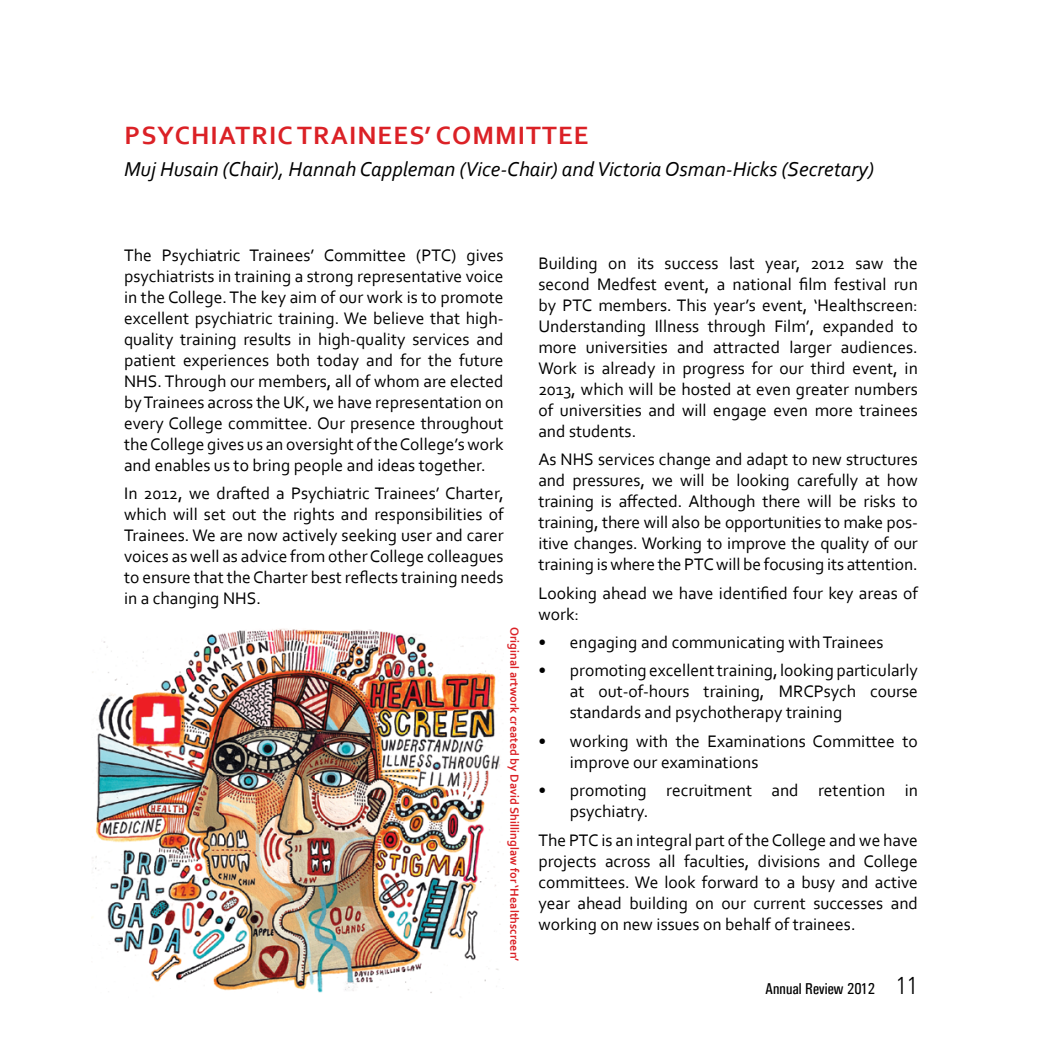
<style>
.page{position:relative;width:1042px;height:1042px;background:#fff}
.page>*{position:absolute;margin:0;border:0;box-sizing:border-box;transform-origin:0 0}
.t1{font:700 26.25px "Corbel";letter-spacing:.04em;color:#db2126}
.t2{font:italic 21px "Corbel";color:#000}
.t3{font:17.5px/21px "Corbel";color:#000;text-align:justify}
.t4{font:15.75px "Univers Condensed";color:#000}
.t5{font:700 12.25px "Corbel";color:#db2126}
.s1{font-family:"Univers LT Std";font-weight:300;font-stretch:condensed;font-size:24.5px}
</style>
<div class="page">
<img style="left:92px;top:628px;width:412px;height:365px">
<h1 class="t1" style="left:125px;top:119px;width:466px">PSYCHIATRIC TRAINEES’ COMMITTEE</h1>
<p class="t2" style="left:124px;top:156px;width:751px">Muj Husain (Chair), Hannah Cappleman (Vice-Chair) and Victoria Osman-Hicks (Secretary)</p>
<p class="t3" style="left:124px;top:244px;width:381px;text-align:left">The Psychiatric Trainees’ Committee (PTC) gives psychiatrists in training a strong representative voice in the College. The key aim of our work is to promote excellent psychiatric training. We believe that high&shy;quality training results in high-quality services and patient experiences both today and for the future NHS. Through our members, all of whom are elected by Trainees across the UK, we have representation on every College committee. Our presence throughout the College gives us an oversight of the College’s work and enables us to bring people and ideas together.</p>
<p class="t3" style="left:124px;top:483px;width:381px">In 2012, we drafted a Psychiatric Trainees’ Charter, which will set out the rights and responsibilities of Trainees. We are now actively seeking user and carer voices as well as advice from other College colleagues to ensure that the Charter best reflects training needs in a changing NHS.</p>
<p class="t5" style="left:522px;top:627px;width:336px;rotate:90deg">ORIGINAL ARTWORK CREATED BY DAVID SHILLINGLAW FOR ‘HEALTHSCREEN’</p>
<p class="t3" style="left:538px;top:252px;width:381px">Building on its success last year, 2012 saw the second Medfest event, a national film festival run by PTC members. This year’s event, ‘Healthscreen:<br>Understanding Illness through Film’, expanded to more universities and attracted larger audiences.<br>Work is already in progress for our third event, in 2013, which will be hosted at even greater numbers of universities and will engage even more trainees and students.</p>
<p class="t3" style="left:538px;top:448px;width:381px">As NHS services change and adapt to new structures and pressures, we will be looking carefully at how training is affected. Although there will be risks to training, there will also be opportunities to make pos&shy;itive changes. Working to improve the quality of our training is where the PTC will be focusing its attention.</p>
<p class="t3" style="left:538px;top:582px;width:381px">Looking ahead we have identified four key areas of work:</p>
<p class="t3" style="left:538px;top:631px;width:347px">• engaging and communicating with Trainees</p>
<p class="t3" style="left:570px;top:659px;width:350px;text-indent:-32px">• promoting excellent training, looking particularly at out-of-hours training, MRCPsych course standards and psychotherapy training</p>
<p class="t3" style="left:570px;top:730px;width:349px;text-indent:-32px">• working with the Examinations Committee to improve our examinations</p>
<p class="t3" style="left:570px;top:779px;width:349px;text-indent:-32px">• promoting recruitment and retention in psychiatry.</p>
<p class="t3" style="left:538px;top:829px;width:381px">The PTC is an integral part of the College and we have projects across all faculties, divisions and College committees. We look forward to a busy and active year ahead building on our current successes and working on new issues on behalf of trainees.</p>
<p class="t4" style="left:765px;top:979px;width:154px">Annual Review 2012 <span class="s1">11</span></p>
</div>
